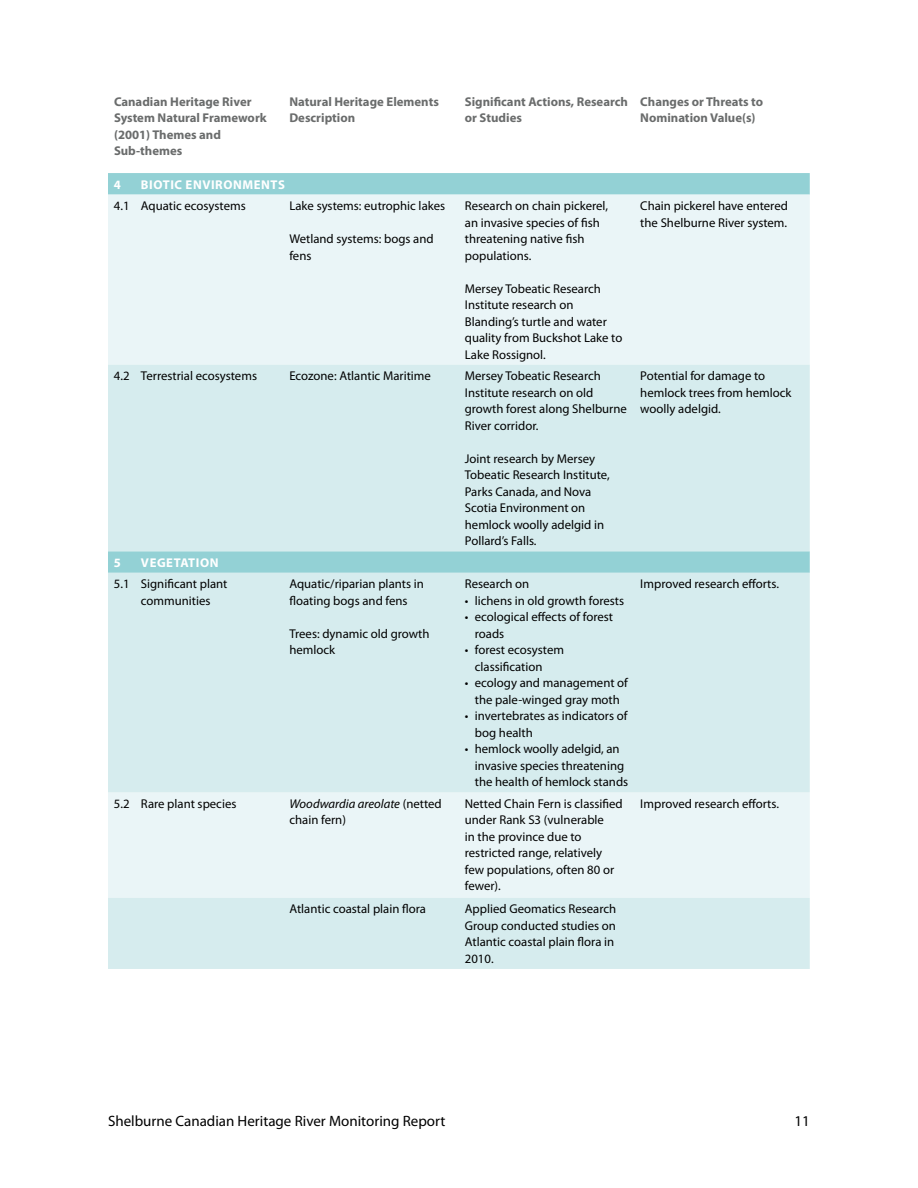
<style>
.page{position:relative;width:918px;height:1188px;background:#fff}
.page>*{position:absolute;margin:0;border:0;box-sizing:border-box;transform-origin:0 0}
.t1{font:15px "Myriad Pro";color:#000}
.t2{font:12.75px/16.5px "Myriad Pro";color:#000}
.t3{font:700 12.75px/16.5px "Myriad Pro";color:#6a6c6c}
.t4{font:italic 12.75px/16.5px "Myriad Pro";color:#000}
.t5{font:700 12.75px "Myriad Pro";letter-spacing:.045em;color:#fff}
.s1{font-style:normal}
</style>
<div class="page">
<div style="left:108px;top:173px;width:702px;height:22px;background:#93d1d5"></div>
<div style="left:108px;top:195px;width:702px;height:170px;background:#eaf5f7"></div>
<svg style="left:108px;top:365px;width:702px;height:604px;background:#d7ecee"></svg>
<p class="t3" style="left:114px;top:93px;width:154px">Canadian Heritage River<br>System Natural Framework (2001) Themes and<br>Sub-themes</p>
<p class="t3" style="left:289px;top:93px;width:151px">Natural Heritage Elements<br>Description</p>
<p class="t3" style="left:465px;top:93px;width:165px">Significant Actions, Research or Studies</p>
<p class="t3" style="left:640px;top:93px;width:124px">Changes or Threats to<br>Nomination Value(s)</p>
<p class="t5" style="left:114px;top:176px;width:9px">4</p>
<p class="t5" style="left:141px;top:176px;width:145px">BIOTIC ENVIRONMENTS</p>
<p class="t2" style="left:114px;top:197px;width:133px">4.1 Aquatic ecosystems</p>
<p class="t2" style="left:289px;top:197px;width:157px">Lake systems: eutrophic lakes</p>
<p class="t2" style="left:289px;top:230px;width:146px">Wetland systems: bogs and fens</p>
<p class="t2" style="left:640px;top:197px;width:149px">Chain pickerel have entered the Shelburne River system.</p>
<p class="t2" style="left:465px;top:197px;width:145px">Research on chain pickerel, an invasive species of fish threatening native fish populations.</p>
<p class="t2" style="left:465px;top:280px;width:159px">Mersey Tobeatic Research<br>Institute research on<br>Blanding’s turtle and water quality from Buckshot Lake to<br>Lake Rossignol.</p>
<p class="t2" style="left:114px;top:368px;width:145px">4.2 Terrestrial ecosystems</p>
<p class="t2" style="left:289px;top:368px;width:143px">Ecozone: Atlantic Maritime</p>
<p class="t2" style="left:465px;top:368px;width:164px">Mersey Tobeatic Research<br>Institute research on old growth forest along Shelburne<br>River corridor.</p>
<p class="t2" style="left:465px;top:450px;width:146px">Joint research by Mersey<br>Tobeatic Research Institute,<br>Parks Canada, and Nova<br>Scotia Environment on hemlock woolly adelgid in<br>Pollard’s Falls.</p>
<p class="t5" style="left:114px;top:554px;width:9px">5</p>
<p class="t5" style="left:141px;top:554px;width:79px">VEGETATION</p>
<p class="t2" style="left:141px;top:576px;width:88px;text-indent:-27px">5.1 Significant plant communities</p>
<p class="t2" style="left:289px;top:576px;width:136px">Aquatic/riparian plants in floating bogs and fens</p>
<p class="t2" style="left:289px;top:625px;width:142px">Trees: dynamic old growth hemlock</p>
<p class="t2" style="left:465px;top:576px;width:66px">Research on</p>
<p class="t2" style="left:465px;top:592px;width:161px">• lichens in old growth forests</p>
<p class="t2" style="left:475px;top:609px;width:140px;text-indent:-10px">• ecological effects of forest roads</p>
<p class="t2" style="left:475px;top:642px;width:91px;text-indent:-10px">• forest ecosystem classification</p>
<p class="t2" style="left:465px;top:675px;width:165px;text-align:center">• ecology and management of the pale-winged gray moth</p>
<p class="t2" style="left:475px;top:708px;width:154px;text-indent:-10px">• invertebrates as indicators of bog health</p>
<p class="t2" style="left:475px;top:741px;width:155px;text-indent:-10px">• hemlock woolly adelgid, an invasive species threatening the health of hemlock stands</p>
<p class="t2" style="left:640px;top:367px;width:153px">Potential for damage to hemlock trees from hemlock woolly adelgid.</p>
<p class="t2" style="left:640px;top:576px;width:140px">Improved research efforts.</p>
<p class="t2" style="left:114px;top:795px;width:124px">5.2 Rare plant species</p>
<p class="t4" style="left:289px;top:795px;width:154px">Woodwardia areolate <span class="s1">(netted chain fern)</span></p>
<p class="t2" style="left:465px;top:795px;width:159px">Netted Chain Fern is classified under Rank S3 (vulnerable<br>in the province due to restricted range, relatively few populations, often 80 or fewer).</p>
<p class="t2" style="left:640px;top:795px;width:140px">Improved research efforts.</p>
<p class="t2" style="left:289px;top:901px;width:138px">Atlantic coastal plain flora</p>
<p class="t2" style="left:465px;top:901px;width:153px">Applied Geomatics Research<br>Group conducted studies on<br>Atlantic coastal plain flora in<br>2010.</p>
<p class="t1" style="left:108px;top:1111px;width:339px">Shelburne Canadian Heritage River Monitoring Report</p>
<p class="t1" style="left:795px;top:1111px;width:17px">11</p>
</div>
